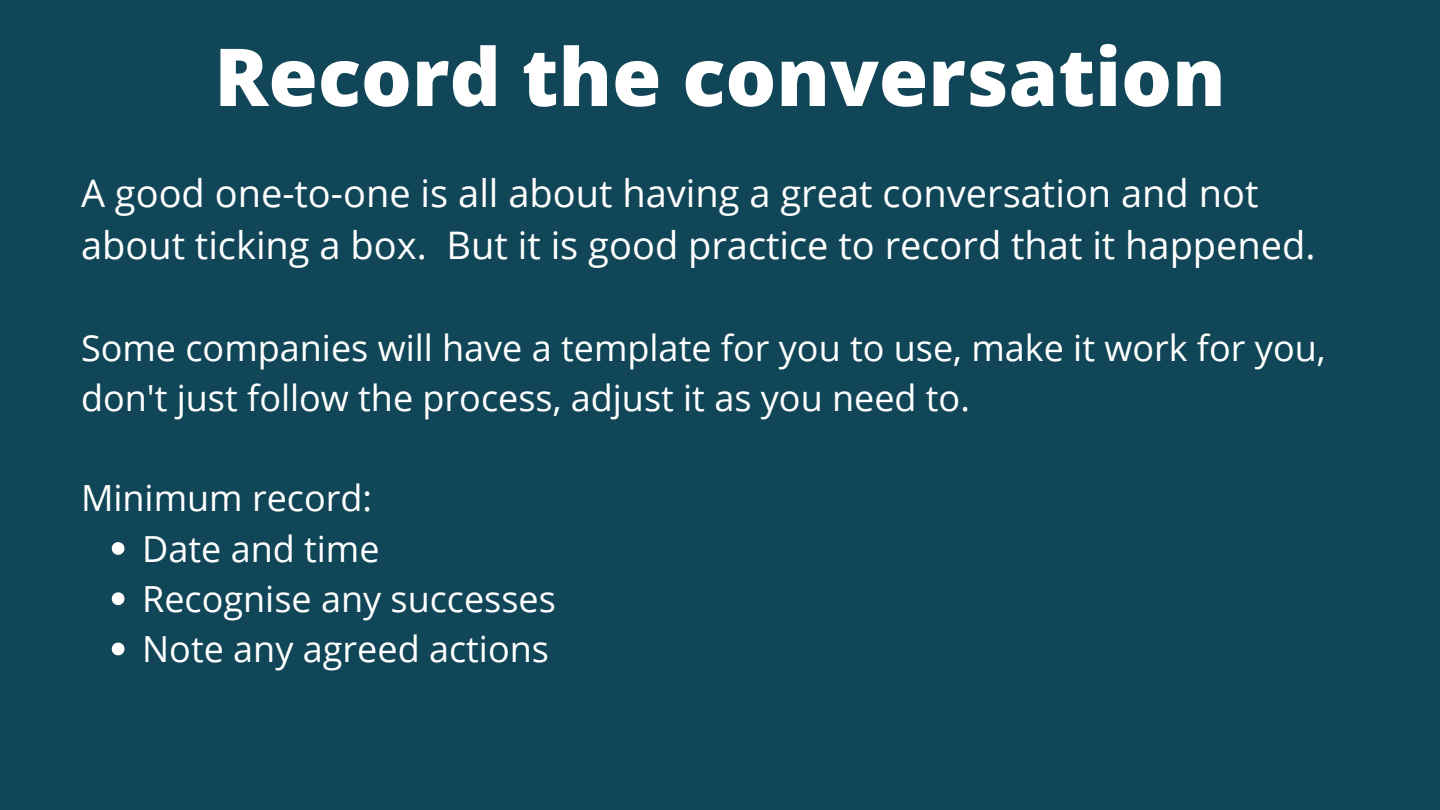
<style>
.page{position:relative;width:1440px;height:810px;background:#104657}
.page>*{position:absolute;margin:0;border:0;box-sizing:border-box;transform-origin:0 0}
.t1{font:800 80px "Open Sans";color:#fff}
.t2{font:38px/52.5px "Open Sans";color:#fff}
.t3{font:36px/50.2px "Open Sans";color:#fff}
</style>
<div class="page">
<svg style="left:112px;top:542px;width:12px;height:13px"></svg>
<svg style="left:112px;top:592px;width:12px;height:13px"></svg>
<svg style="left:112px;top:643px;width:12px;height:12px"></svg>
<p class="t1" style="left:214px;top:21px;width:1013px">Record the conversation</p>
<p class="t2" style="left:81px;top:166px;width:1236px">A good one-to-one is all about having a great conversation and not about ticking a box. But it is good practice to record that it happened.</p>
<p class="t3" style="left:81px;top:322px;width:1246px">Some companies will have a template for you to use, make it work for you, don't just follow the process, adjust it as you need to.</p>
<p class="t3" style="left:81px;top:472px;width:293px">Minimum record:</p>
<p class="t3" style="left:142px;top:523px;width:239px">Date and time</p>
<p class="t3" style="left:142px;top:573px;width:415px">Recognise any successes</p>
<p class="t3" style="left:142px;top:623px;width:408px">Note any agreed actions</p>
</div>
